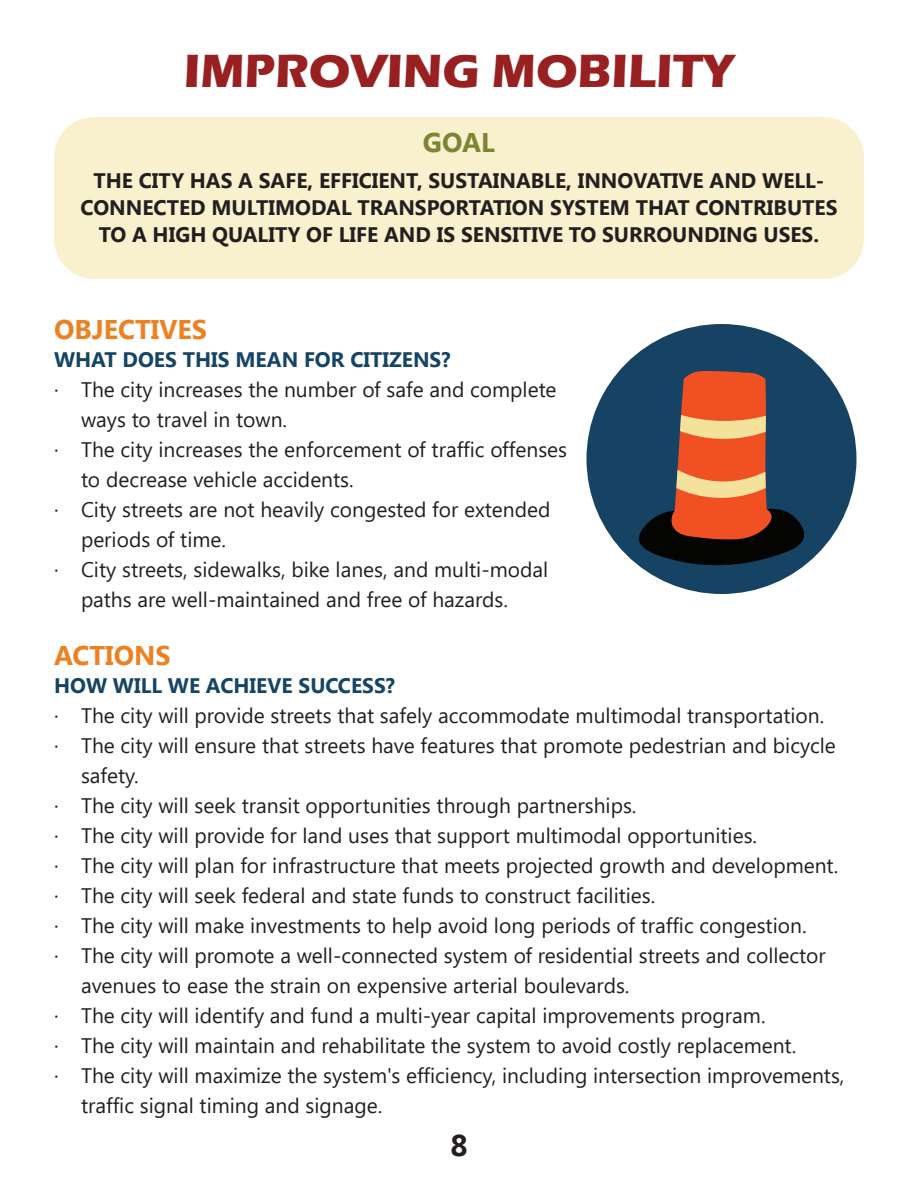
<style>
.page{position:relative;width:918px;height:1188px;background:#fff}
.page>*{position:absolute;margin:0;border:0;box-sizing:border-box;transform-origin:0 0}
.Header_-_Small{font:700 48px "Eras ITC";color:#982020}
.Table_of_Contents{font:700 30px "Segoe UI";color:#231f20}
.t1{font:700 27px "Segoe UI";color:#ed8122}
.Title_-_Color{font:700 27px "Segoe UI";color:#7c8534}
.t2{font:21px/30px "Segoe UI";color:#231f20}
.t3{font:700 21px/27px "Segoe UI";color:#231f20;text-align:center}
.Paragraph_Style_2{font:700 21px "Segoe UI";color:#164464}
</style>
<div class="page">
<div style="left:54px;top:117px;width:810px;height:162px;background:#f9f0cd;border-radius:40px"></div>
<div style="left:586px;top:324px;width:270px;height:270px;background:#164363;border-radius:50%"></div>
<svg style="left:638px;top:371px;width:168px;height:200px"></svg>
<p class="Header_-_Small" style="left:184px;top:44px;width:552px">IMPROVING MOBILITY</p>
<p class="Title_-_Color" style="left:423px;top:127px;width:74px">GOAL</p>
<p class="t3" style="left:81px;top:168px;width:758px">THE CITY HAS A SAFE, EFFICIENT, SUSTAINABLE, INNOVATIVE AND WELL-<br>CONNECTED MULTIMODAL TRANSPORTATION SYSTEM THAT CONTRIBUTES<br>TO A HIGH QUALITY OF LIFE AND IS SENSITIVE TO SURROUNDING USES.</p>
<p class="t1" style="left:54px;top:314px;width:154px">OBJECTIVES</p>
<p class="Paragraph_Style_2" style="left:54px;top:348px;width:398px">WHAT DOES THIS MEAN FOR CITIZENS?</p>
<p class="t2" style="left:81px;top:375px;width:477px;text-indent:-27px">· The city increases the number of safe and complete ways to travel in town.</p>
<p class="t2" style="left:81px;top:435px;width:488px;text-indent:-27px">· The city increases the enforcement of traffic offenses to decrease vehicle accidents.</p>
<p class="t2" style="left:81px;top:495px;width:471px;text-indent:-27px">· City streets are not heavily congested for extended periods of time.</p>
<p class="t2" style="left:81px;top:555px;width:469px;text-indent:-27px">· City streets, sidewalks, bike lanes, and multi-modal paths are well-maintained and free of hazards.</p>
<p class="t1" style="left:54px;top:640px;width:118px">ACTIONS</p>
<p class="Paragraph_Style_2" style="left:54px;top:674px;width:343px">HOW WILL WE ACHIEVE SUCCESS?</p>
<p class="t2" style="left:54px;top:701px;width:772px">· The city will provide streets that safely accommodate multimodal transportation.</p>
<p class="t2" style="left:81px;top:731px;width:756px;text-indent:-27px">· The city will ensure that streets have features that promote pedestrian and bicycle safety.</p>
<p class="t2" style="left:54px;top:791px;width:584px">· The city will seek transit opportunities through partnerships.</p>
<p class="t2" style="left:54px;top:821px;width:705px">· The city will provide for land uses that support multimodal opportunities.</p>
<p class="t2" style="left:54px;top:851px;width:786px">· The city will plan for infrastructure that meets projected growth and development.</p>
<p class="t2" style="left:54px;top:881px;width:603px">· The city will seek federal and state funds to construct facilities.</p>
<p class="t2" style="left:54px;top:911px;width:754px">· The city will make investments to help avoid long periods of traffic congestion.</p>
<p class="t2" style="left:81px;top:941px;width:746px;text-indent:-27px">· The city will promote a well-connected system of residential streets and collector avenues to ease the strain on expensive arterial boulevards.</p>
<p class="t2" style="left:54px;top:1001px;width:713px">· The city will identify and fund a multi-year capital improvements program.</p>
<p class="t2" style="left:54px;top:1031px;width:744px">· The city will maintain and rehabilitate the system to avoid costly replacement.</p>
<p class="t2" style="left:81px;top:1061px;width:765px;text-indent:-27px">· The city will maximize the system's efficiency, including intersection improvements, traffic signal timing and signage.</p>
<p class="Table_of_Contents" style="left:450px;top:1128px;width:19px">8</p>
</div>
